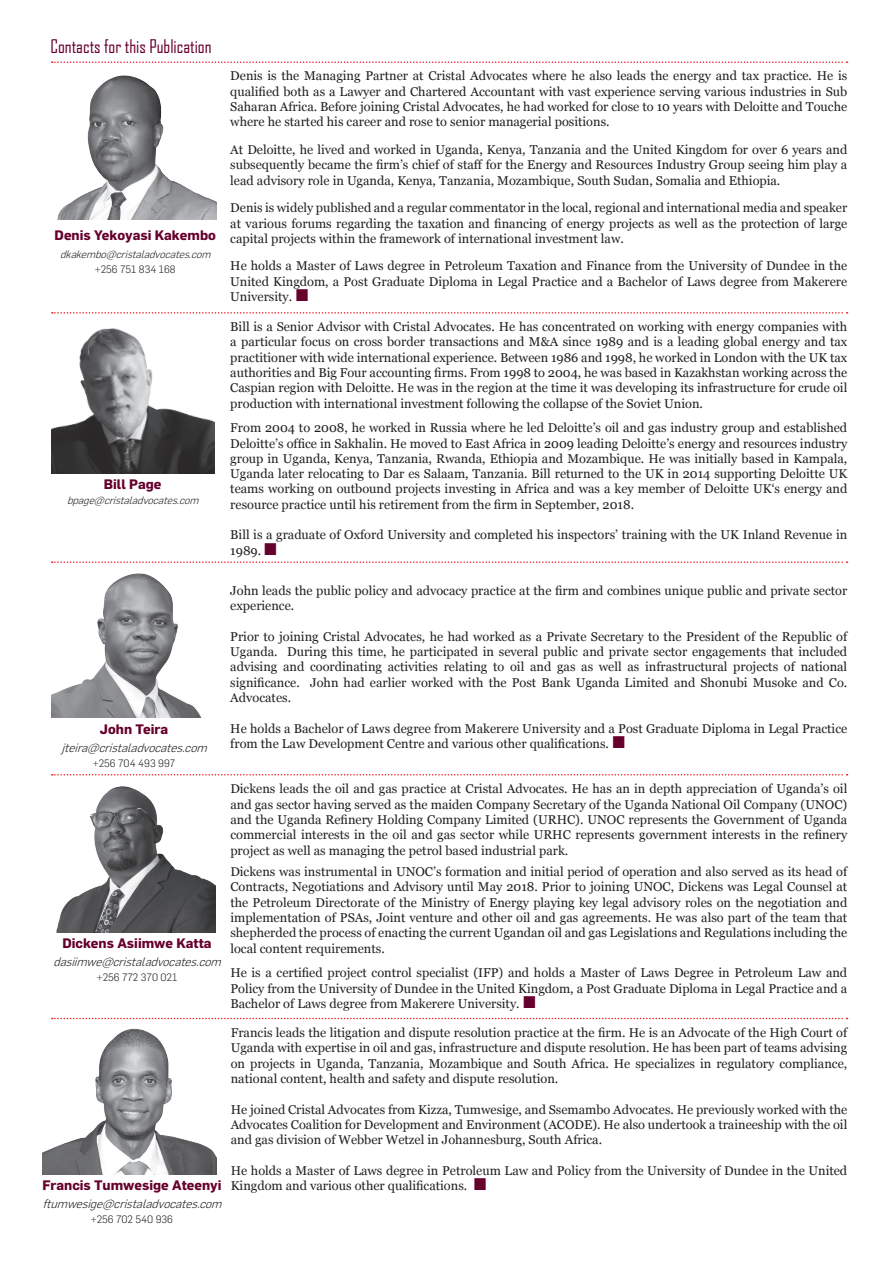
<style>
.page{position:relative;width:893px;height:1263px;background:#fff}
.page>*{position:absolute;margin:0;border:0;box-sizing:border-box;transform-origin:0 0}
.Heading_1{font:18px "Agency FB";color:#66002c}
.t1{font:700 13.5px "Flama";color:#66002c}
.t2{font:12.75px/15.3px "Georgia";color:#231f20;text-align:justify}
.t3{font:italic 300 12px "Flama";color:#231f20}
.t4{font:italic 300 10.5px "Flama";color:#231f20}
.t5{font:300 10.5px "Flama";color:#231f20}
.s1{font-family:"Flama";font-weight:300;font-size:16.5px;color:#66002c}
</style>
<div class="page">
<img style="left:57px;top:75px;width:159px;height:145px">
<svg style="left:52px;top:312px;width:795px;height:2px"></svg>
<svg style="left:52px;top:561px;width:795px;height:2px"></svg>
<svg style="left:52px;top:774px;width:795px;height:1px"></svg>
<svg style="left:52px;top:1018px;width:795px;height:1px"></svg>
<img style="left:51px;top:573px;width:150px;height:144px">
<img style="left:56px;top:786px;width:160px;height:146px">
<img style="left:43px;top:1028px;width:173px;height:147px">
<img style="left:51px;top:328px;width:163px;height:145px">
<svg style="left:52px;top:62px;width:795px;height:1px"></svg>
<p class="Heading_1" style="left:50px;top:35px;width:163px">Contacts for this Publication</p>
<p class="t1" style="left:55px;top:227px;width:163px">Denis Yekoyasi Kakembo</p>
<p class="t4" style="left:60px;top:247px;width:155px">dkakembo@cristaladvocates.com</p>
<p class="t5" style="left:95px;top:262px;width:82px">+256 751 834 168</p>
<p class="t1" style="left:104px;top:476px;width:59px">Bill Page</p>
<p class="t4" style="left:67px;top:493px;width:137px">bpage@cristaladvocates.com</p>
<p class="t2" style="left:230px;top:69px;width:618px">Denis is the Managing Partner at Cristal Advocates where he also leads the energy and tax practice. He is qualified both as a Lawyer and Chartered Accountant with vast experience serving various industries in Sub Saharan Africa. Before joining Cristal Advocates, he had worked for close to 10 years with Deloitte and Touche where he started his career and rose to senior managerial positions.</p>
<p class="t2" style="left:230px;top:142px;width:618px">At Deloitte, he lived and worked in Uganda, Kenya, Tanzania and the United Kingdom for over 6 years and subsequently became the firm’s chief of staff for the Energy and Resources Industry Group seeing him play a lead advisory role in Uganda, Kenya, Tanzania, Mozambique, South Sudan, Somalia and Ethiopia.</p>
<p class="t2" style="left:230px;top:200px;width:618px">Denis is widely published and a regular commentator in the local, regional and international media and speaker at various forums regarding the taxation and financing of energy projects as well as the protection of large capital projects within the framework of international investment law.</p>
<p class="t2" style="left:230px;top:259px;width:618px">He holds a Master of Laws degree in Petroleum Taxation and Finance from the University of Dundee in the United Kingdom, a Post Graduate Diploma in Legal Practice and a Bachelor of Laws degree from Makerere University. <span class="s1">■</span></p>
<p class="t2" style="left:230px;top:319px;width:618px">Bill is a Senior Advisor with Cristal Advocates. He has concentrated on working with energy companies with a particular focus on cross border transactions and M&amp;A since 1989 and is a leading global energy and tax practitioner with wide international experience. Between 1986 and 1998, he worked in London with the UK tax authorities and Big Four accounting firms. From 1998 to 2004, he was based in Kazakhstan working across the Caspian region with Deloitte. He was in the region at the time it was developing its infrastructure for crude oil production with international investment following the collapse of the Soviet Union.</p>
<p class="t2" style="left:230px;top:420px;width:618px">From 2004 to 2008, he worked in Russia where he led Deloitte’s oil and gas industry group and established Deloitte’s office in Sakhalin. He moved to East Africa in 2009 leading Deloitte’s energy and resources industry group in Uganda, Kenya, Tanzania, Rwanda, Ethiopia and Mozambique. He was initially based in Kampala, Uganda later relocating to Dar es Salaam, Tanzania. Bill returned to the UK in 2014 supporting Deloitte UK teams working on outbound projects investing in Africa and was a key member of Deloitte UK‘s energy and resource practice until his retirement from the firm in September, 2018.</p>
<p class="t2" style="left:230px;top:528px;width:618px">Bill is a graduate of Oxford University and completed his inspectors’ training with the UK Inland Revenue in<br>1989. <span class="s1">■</span></p>
<p class="t1" style="left:100px;top:721px;width:70px">John Teira</p>
<p class="t3" style="left:62px;top:740px;width:151px">jteira@cristaladvocates.com</p>
<p class="t5" style="left:93px;top:757px;width:84px">+256 704 493 997</p>
<p class="t1" style="left:62px;top:935px;width:151px">Dickens Asiimwe Katta</p>
<p class="t3" style="left:53px;top:954px;width:173px">dasiimwe@cristaladvocates.com</p>
<p class="t5" style="left:97px;top:970px;width:82px">+256 772 370 021</p>
<p class="t2" style="left:230px;top:583px;width:618px">John leads the public policy and advocacy practice at the firm and combines unique public and private sector experience.</p>
<p class="t2" style="left:230px;top:629px;width:618px">Prior to joining Cristal Advocates, he had worked as a Private Secretary to the President of the Republic of Uganda. During this time, he participated in several public and private sector engagements that included advising and coordinating activities relating to oil and gas as well as infrastructural projects of national significance. John had earlier worked with the Post Bank Uganda Limited and Shonubi Musoke and Co.<br>Advocates.</p>
<p class="t2" style="left:230px;top:721px;width:618px">He holds a Bachelor of Laws degree from Makerere University and a Post Graduate Diploma in Legal Practice from the Law Development Centre and various other qualifications. <span class="s1">■</span></p>
<p class="t2" style="left:230px;top:781px;width:618px">Dickens leads the oil and gas practice at Cristal Advocates. He has an in depth appreciation of Uganda’s oil and gas sector having served as the maiden Company Secretary of the Uganda National Oil Company (UNOC) and the Uganda Refinery Holding Company Limited (URHC). UNOC represents the Government of Uganda commercial interests in the oil and gas sector while URHC represents government interests in the refinery project as well as managing the petrol based industrial park.</p>
<p class="t2" style="left:230px;top:864px;width:618px">Dickens was instrumental in UNOC’s formation and initial period of operation and also served as its head of Contracts, Negotiations and Advisory until May 2018. Prior to joining UNOC, Dickens was Legal Counsel at the Petroleum Directorate of the Ministry of Energy playing key legal advisory roles on the negotiation and implementation of PSAs, Joint venture and other oil and gas agreements. He was also part of the team that shepherded the process of enacting the current Ugandan oil and gas Legislations and Regulations including the local content requirements.</p>
<p class="t2" style="left:230px;top:965px;width:618px">He is a certified project control specialist (IFP) and holds a Master of Laws Degree in Petroleum Law and Policy from the University of Dundee in the United Kingdom, a Post Graduate Diploma in Legal Practice and a Bachelor of Laws degree from Makerere University. <span class="s1">■</span></p>
<p class="t2" style="left:231px;top:1025px;width:618px">Francis leads the litigation and dispute resolution practice at the firm. He is an Advocate of the High Court of Uganda with expertise in oil and gas, infrastructure and dispute resolution. He has been part of teams advising on projects in Uganda, Tanzania, Mozambique and South Africa. He specializes in regulatory compliance, national content, health and safety and dispute resolution.</p>
<p class="t2" style="left:231px;top:1102px;width:618px">He joined Cristal Advocates from Kizza, Tumwesige, and Ssemambo Advocates. He previously worked with the Advocates Coalition for Development and Environment (ACODE). He also undertook a traineeship with the oil and gas division of Webber Wetzel in Johannesburg, South Africa.</p>
<p class="t2" style="left:231px;top:1163px;width:618px">He holds a Master of Laws degree in Petroleum Law and Policy from the University of Dundee in the United</p>
<p class="t1" style="left:42px;top:1177px;width:181px">Francis Tumwesige Ateenyi</p>
<p class="t2" style="left:231px;top:1178px;width:257px">Kingdom and various other qualifications. <span class="s1">■</span></p>
<p class="t3" style="left:42px;top:1195px;width:185px">ftumwesige@cristaladvocates.com</p>
<p class="t5" style="left:91px;top:1212px;width:84px">+256 702 540 936</p>
</div>
